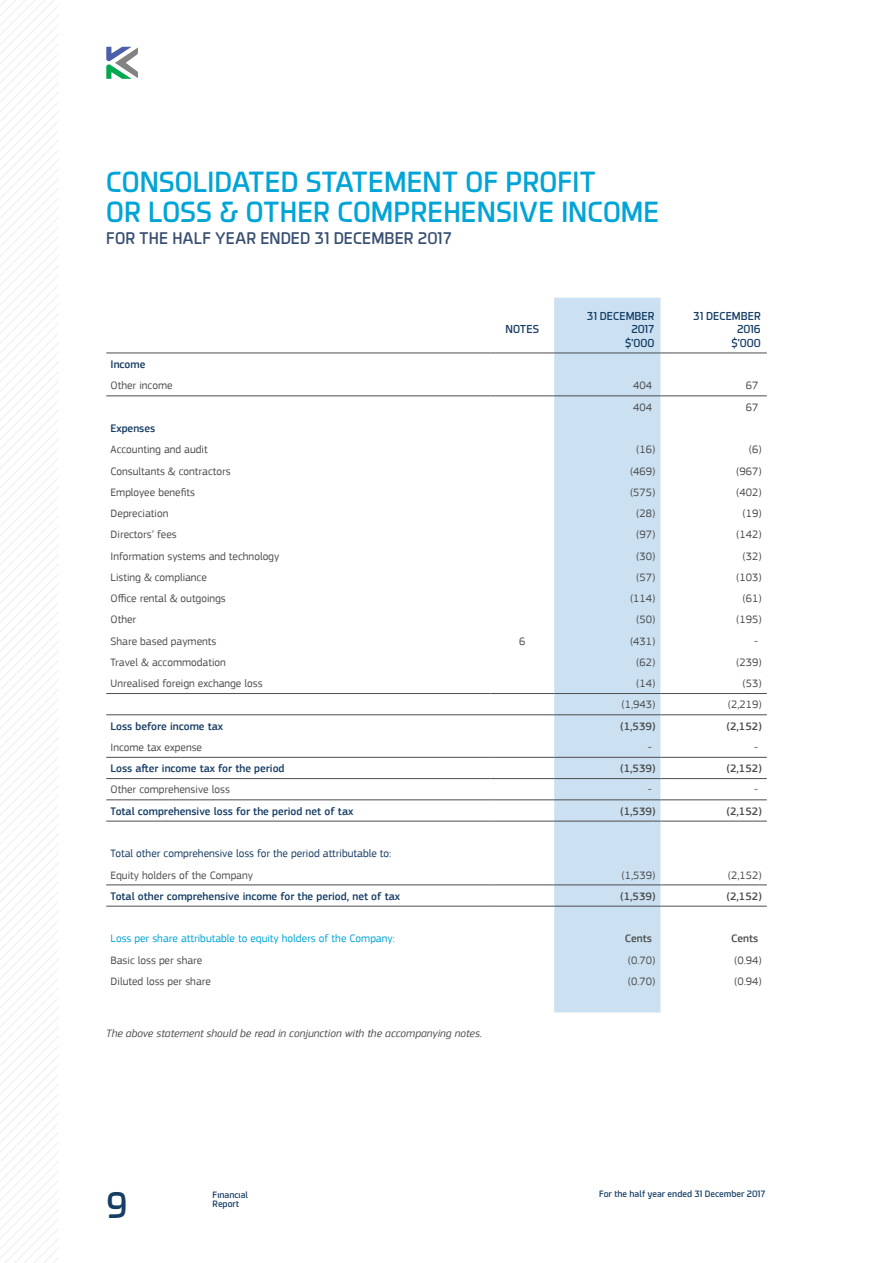
<style>
.page{position:relative;width:893px;height:1263px;background:#fff}
.page>*{position:absolute;margin:0;border:0;box-sizing:border-box;transform-origin:0 0}
.t1{font:36px "Systopie";color:#163d64}
.t2{font:28.5px/30px "Systopie";color:#00a4d6}
.t3{font:16.5px "Systopie";color:#394f72}
.t4{font:11.25px "PF Square Sans Pro";color:#4d4d4f}
.t5{font:500 11.25px "PF Square Sans Pro";color:#163d64}
.t6{font:italic 11.25px "PF Square Sans Pro";color:#4d4d4f}
.t7{font:500 11.25px "PF Square Sans Pro";color:#4d4d4f}
.t8{font:11.25px "PF Square Sans Pro";color:#163d64}
.t9{font:11.25px "PF Square Sans Pro";color:#00a4d6}
.t10{font:11.25px/13.5px "Systopie";color:#163d64;text-align:right}
.t11{font:9px/9px "Systopie";color:#163d64}
</style>
<div class="page">
<div style="left:554px;top:298px;width:106px;height:714px;background:#cbe1f1"></div>
<hr style="left:106px;top:353px;width:384px;height:1px;background:#4d4d4f">
<hr style="left:490px;top:353px;width:64px;height:1px;background:#4d4d4f">
<hr style="left:554px;top:353px;width:106px;height:1px;background:#4d4d4f">
<hr style="left:660px;top:353px;width:107px;height:1px;background:#4d4d4f">
<hr style="left:106px;top:693px;width:384px;height:1px;background:#4d4d4f">
<hr style="left:490px;top:693px;width:64px;height:1px;background:#4d4d4f">
<hr style="left:554px;top:693px;width:106px;height:1px;background:#4d4d4f">
<hr style="left:660px;top:693px;width:107px;height:1px;background:#4d4d4f">
<hr style="left:106px;top:714px;width:384px;height:1px;background:#4d4d4f">
<hr style="left:490px;top:714px;width:64px;height:1px;background:#4d4d4f">
<hr style="left:554px;top:714px;width:106px;height:1px;background:#4d4d4f">
<hr style="left:660px;top:714px;width:107px;height:1px;background:#4d4d4f">
<hr style="left:106px;top:757px;width:384px;height:1px;background:#4d4d4f">
<hr style="left:490px;top:757px;width:64px;height:1px;background:#4d4d4f">
<hr style="left:554px;top:757px;width:106px;height:1px;background:#4d4d4f">
<hr style="left:660px;top:757px;width:107px;height:1px;background:#4d4d4f">
<hr style="left:106px;top:778px;width:384px;height:1px;background:#4d4d4f">
<hr style="left:490px;top:778px;width:64px;height:1px;background:#4d4d4f">
<hr style="left:554px;top:778px;width:106px;height:1px;background:#4d4d4f">
<hr style="left:660px;top:778px;width:107px;height:1px;background:#4d4d4f">
<hr style="left:106px;top:799px;width:384px;height:1px;background:#4d4d4f">
<hr style="left:490px;top:799px;width:64px;height:1px;background:#4d4d4f">
<hr style="left:554px;top:799px;width:106px;height:1px;background:#4d4d4f">
<hr style="left:660px;top:799px;width:107px;height:1px;background:#4d4d4f">
<hr style="left:106px;top:821px;width:384px;height:1px;background:#4d4d4f">
<hr style="left:490px;top:821px;width:64px;height:1px;background:#4d4d4f">
<hr style="left:554px;top:821px;width:106px;height:1px;background:#4d4d4f">
<hr style="left:660px;top:821px;width:107px;height:1px;background:#4d4d4f">
<hr style="left:106px;top:884px;width:384px;height:1px;background:#4d4d4f">
<hr style="left:490px;top:884px;width:64px;height:1px;background:#4d4d4f">
<hr style="left:554px;top:884px;width:106px;height:1px;background:#4d4d4f">
<hr style="left:660px;top:884px;width:107px;height:1px;background:#4d4d4f">
<hr style="left:106px;top:906px;width:384px;height:1px;background:#4d4d4f">
<hr style="left:490px;top:906px;width:64px;height:1px;background:#4d4d4f">
<hr style="left:554px;top:906px;width:106px;height:1px;background:#4d4d4f">
<hr style="left:660px;top:906px;width:107px;height:1px;background:#4d4d4f">
<hr style="left:106px;top:395px;width:384px;height:1px;background:#4d4d4f">
<hr style="left:490px;top:395px;width:64px;height:1px;background:#4d4d4f">
<hr style="left:554px;top:395px;width:106px;height:1px;background:#4d4d4f">
<hr style="left:660px;top:395px;width:107px;height:1px;background:#4d4d4f">
<svg style="left:0;top:0;width:58px;height:1263px"></svg>
<svg style="left:106px;top:47px;width:32px;height:32px"></svg>
<h2 class="t2" style="left:106px;top:166px;width:555px">CONSOLIDATED STATEMENT OF PROFIT<br>OR LOSS &amp; OTHER COMPREHENSIVE INCOME</h2>
<h3 class="t3" style="left:106px;top:228px;width:347px">FOR THE HALF YEAR ENDED 31 DECEMBER 2017</h3>
<p class="t10" style="left:505px;top:322px;width:35px">NOTES</p>
<p class="t10" style="left:587px;top:309px;width:69px">31 DECEMBER<br>2017<br>$’000</p>
<p class="t10" style="left:693px;top:309px;width:69px">31 DECEMBER<br>2016<br>$’000</p>
<p class="t5" style="left:111px;top:358px;width:36px">Income</p>
<p class="t4" style="left:111px;top:379px;width:64px">Other income</p>
<p class="t4" style="left:633px;top:379px;width:20px">404</p>
<p class="t4" style="left:746px;top:379px;width:14px">67</p>
<p class="t4" style="left:633px;top:400px;width:20px">404</p>
<p class="t4" style="left:746px;top:400px;width:14px">67</p>
<p class="t5" style="left:111px;top:422px;width:46px">Expenses</p>
<p class="t4" style="left:111px;top:443px;width:99px">Accounting and audit</p>
<p class="t4" style="left:636px;top:443px;width:21px">(16)</p>
<p class="t4" style="left:749px;top:443px;width:14px">(6)</p>
<p class="t4" style="left:111px;top:464px;width:122px">Consultants &amp; contractors</p>
<p class="t4" style="left:630px;top:464px;width:27px">(469)</p>
<p class="t4" style="left:736px;top:464px;width:27px">(967)</p>
<p class="t4" style="left:111px;top:485px;width:86px">Employee benefits</p>
<p class="t4" style="left:630px;top:485px;width:27px">(575)</p>
<p class="t4" style="left:736px;top:485px;width:27px">(402)</p>
<p class="t4" style="left:111px;top:507px;width:59px">Depreciation</p>
<p class="t4" style="left:636px;top:507px;width:21px">(28)</p>
<p class="t4" style="left:743px;top:507px;width:21px">(19)</p>
<p class="t4" style="left:111px;top:528px;width:68px">Directors’ fees</p>
<p class="t4" style="left:636px;top:528px;width:21px">(97)</p>
<p class="t4" style="left:736px;top:528px;width:27px">(142)</p>
<p class="t4" style="left:111px;top:549px;width:170px">Information systems and technology</p>
<p class="t4" style="left:636px;top:549px;width:21px">(30)</p>
<p class="t4" style="left:743px;top:549px;width:21px">(32)</p>
<p class="t4" style="left:111px;top:570px;width:98px">Listing &amp; compliance</p>
<p class="t4" style="left:636px;top:570px;width:21px">(57)</p>
<p class="t4" style="left:736px;top:570px;width:27px">(103)</p>
<p class="t4" style="left:111px;top:592px;width:117px">Office rental &amp; outgoings</p>
<p class="t4" style="left:630px;top:592px;width:27px">(114)</p>
<p class="t4" style="left:743px;top:592px;width:21px">(61)</p>
<p class="t4" style="left:111px;top:613px;width:27px">Other</p>
<p class="t4" style="left:636px;top:613px;width:21px">(50)</p>
<p class="t4" style="left:736px;top:613px;width:27px">(195)</p>
<p class="t4" style="left:111px;top:634px;width:107px">Share based payments</p>
<p class="t4" style="left:519px;top:634px;width:8px">6</p>
<p class="t4" style="left:630px;top:634px;width:27px">(431)</p>
<p class="t4" style="left:754px;top:634px;width:6px">-</p>
<p class="t4" style="left:111px;top:656px;width:117px">Travel &amp; accommodation</p>
<p class="t4" style="left:636px;top:656px;width:21px">(62)</p>
<p class="t4" style="left:736px;top:656px;width:27px">(239)</p>
<p class="t4" style="left:111px;top:677px;width:154px">Unrealised foreign exchange loss</p>
<p class="t4" style="left:636px;top:677px;width:21px">(14)</p>
<p class="t4" style="left:743px;top:677px;width:21px">(53)</p>
<p class="t4" style="left:622px;top:698px;width:35px">(1,943)</p>
<p class="t4" style="left:728px;top:698px;width:35px">(2,219)</p>
<p class="t5" style="left:111px;top:719px;width:114px">Loss before income tax</p>
<p class="t7" style="left:620px;top:719px;width:37px">(1,539)</p>
<p class="t7" style="left:727px;top:719px;width:37px">(2,152)</p>
<p class="t4" style="left:111px;top:741px;width:93px">Income tax expense</p>
<p class="t4" style="left:648px;top:741px;width:6px">-</p>
<p class="t4" style="left:754px;top:741px;width:6px">-</p>
<p class="t5" style="left:111px;top:762px;width:176px">Loss after income tax for the period</p>
<p class="t7" style="left:620px;top:762px;width:37px">(1,539)</p>
<p class="t7" style="left:727px;top:762px;width:37px">(2,152)</p>
<p class="t4" style="left:111px;top:783px;width:121px">Other comprehensive loss</p>
<p class="t4" style="left:648px;top:783px;width:6px">-</p>
<p class="t4" style="left:754px;top:783px;width:6px">-</p>
<p class="t5" style="left:111px;top:804px;width:244px">Total comprehensive loss for the period net of tax</p>
<p class="t7" style="left:620px;top:804px;width:37px">(1,539)</p>
<p class="t7" style="left:727px;top:804px;width:37px">(2,152)</p>
<p class="t8" style="left:111px;top:847px;width:282px">Total other comprehensive loss for the period attributable to:</p>
<p class="t4" style="left:111px;top:868px;width:144px">Equity holders of the Company</p>
<p class="t4" style="left:622px;top:868px;width:35px">(1,539)</p>
<p class="t4" style="left:728px;top:868px;width:35px">(2,152)</p>
<p class="t5" style="left:111px;top:889px;width:291px">Total other comprehensive income for the period, net of tax</p>
<p class="t7" style="left:620px;top:889px;width:37px">(1,539)</p>
<p class="t7" style="left:727px;top:889px;width:37px">(2,152)</p>
<p class="t9" style="left:111px;top:932px;width:286px">Loss per share attributable to equity holders of the Company:</p>
<p class="t7" style="left:625px;top:932px;width:29px">Cents</p>
<p class="t7" style="left:731px;top:932px;width:29px">Cents</p>
<p class="t4" style="left:111px;top:953px;width:93px">Basic loss per share</p>
<p class="t4" style="left:628px;top:953px;width:29px">(0.70)</p>
<p class="t4" style="left:734px;top:953px;width:29px">(0.94)</p>
<p class="t4" style="left:111px;top:974px;width:102px">Diluted loss per share</p>
<p class="t4" style="left:628px;top:974px;width:29px">(0.70)</p>
<p class="t4" style="left:734px;top:974px;width:29px">(0.94)</p>
<p class="t6" style="left:106px;top:1027px;width:377px">The above statement should be read in conjunction with the accompanying notes.</p>
<h1 class="t1" style="left:106px;top:1182px;width:23px">9</h1>
<p class="t11" style="left:213px;top:1189px;width:37px">Financial<br>Report</p>
<p class="t11" style="left:599px;top:1189px;width:168px">For the half year ended 31 December 2017</p>
</div>
